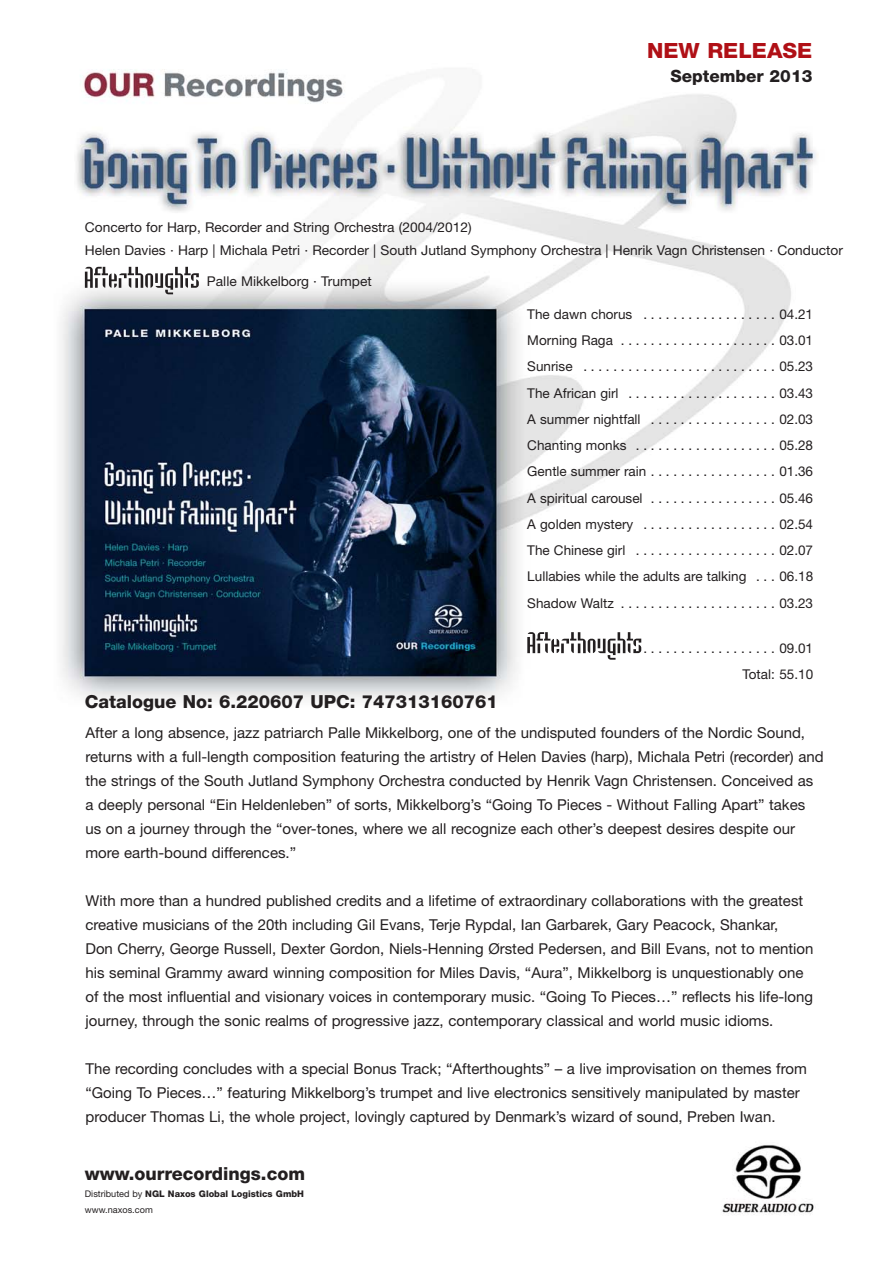
<style>
.page{position:relative;width:893px;height:1263px;background:#fff}
.page>*{position:absolute;margin:0;border:0;box-sizing:border-box;transform-origin:0 0}
.t1{font:800 21px "Helvetica Neue";color:#b01016;scale:1.05 1}
.t2{font:800 18px "Helvetica Neue";color:#231f20}
.t3{font:800 16.95px "Helvetica Neue";color:#231f20}
.t4{font:15px/24px "Helvetica Neue";color:#231f20}
.t5{font:13.5px/26.2px "Helvetica Neue";color:#231f20;text-align:justify}
.t6{font:800 9.15px/16.5px "Helvetica Neue";color:#231f20}
.s1{font-weight:400}
</style>
<div class="page">
<img style="left:61px;top:69px;width:757px;height:1146px">
<svg style="left:527px;top:632px;width:114px;height:28px"></svg>
<svg style="left:85px;top:267px;width:114px;height:27px"></svg>
<p class="t5" style="left:85px;top:216px;width:388px">Concerto for Harp, Recorder and String Orchestra (2004/2012)</p>
<h1 class="t1" style="left:647px;top:43px;width:159px">NEW RELEASE</h1>
<p class="t3" style="left:670px;top:69px;width:143px">September 2013</p>
<p class="t5" style="left:85px;top:238px;width:759px">Helen Davies · Harp | Michala Petri · Recorder | South Jutland Symphony Orchestra | Henrik Vagn Christensen · Conductor</p>
<p class="t5" style="left:207px;top:270px;width:166px">Palle Mikkelborg · Trumpet</p>
<p class="t5" style="left:527px;top:302px;width:287px">The dawn chorus . . . . . . . . . . . . . . . . . . 04.21<br>Morning Raga . . . . . . . . . . . . . . . . . . . . . 03.01<br>Sunrise . . . . . . . . . . . . . . . . . . . . . . . . . . 05.23<br>The African girl . . . . . . . . . . . . . . . . . . . . 03.43<br>A summer nightfall . . . . . . . . . . . . . . . . . 02.03<br>Chanting monks . . . . . . . . . . . . . . . . . . . 05.28<br>Gentle summer rain . . . . . . . . . . . . . . . . . 01.36<br>A spiritual carousel . . . . . . . . . . . . . . . . . 05.46<br>A golden mystery . . . . . . . . . . . . . . . . . . 02.54<br>The Chinese girl . . . . . . . . . . . . . . . . . . . 02.07<br>Lullabies while the adults are talking . . . 06.18<br>Shadow Waltz . . . . . . . . . . . . . . . . . . . . . 03.23</p>
<p class="t5" style="left:636px;top:636px;width:179px;text-align:right">. . . . . . . . . . . . . . . . . . . 09.01<br>Total: 55.10</p>
<p class="t2" style="left:85px;top:695px;width:414px">Catalogue No: 6.220607 UPC: 747313160761</p>
<p class="t4" style="left:85px;top:722px;width:739px">After a long absence, jazz patriarch Palle Mikkelborg, one of the undisputed founders of the Nordic Sound, returns with a full-length composition featuring the artistry of Helen Davies (harp), Michala Petri (recorder) and the strings of the South Jutland Symphony Orchestra conducted by Henrik Vagn Christensen. Conceived as a deeply personal “Ein Heldenleben” of sorts, Mikkelborg’s “Going To Pieces - Without Falling Apart” takes us on a journey through the “over-tones, where we all recognize each other’s deepest desires despite our more earth-bound differences.”</p>
<p class="t4" style="left:85px;top:890px;width:729px">With more than a hundred published credits and a lifetime of extraordinary collaborations with the greatest creative musicians of the 20th including Gil Evans, Terje Rypdal, Ian Garbarek, Gary Peacock, Shankar,<br>Don Cherry, George Russell, Dexter Gordon, Niels-Henning Ørsted Pedersen, and Bill Evans, not to mention his seminal Grammy award winning composition for Miles Davis, “Aura”, Mikkelborg is unquestionably one of the most influential and visionary voices in contemporary music. “Going To Pieces…” reflects his life-long journey, through the sonic realms of progressive jazz, contemporary classical and world music idioms.</p>
<p class="t4" style="left:85px;top:1058px;width:723px">The recording concludes with a special Bonus Track; “Afterthoughts” – a live improvisation on themes from “Going To Pieces…” featuring Mikkelborg’s trumpet and live electronics sensitively manipulated by master producer Thomas Li, the whole project, lovingly captured by Denmark’s wizard of sound, Preben Iwan.</p>
<p class="t2" style="left:85px;top:1167px;width:222px">www.ourrecordings.com</p>
<p class="t6" style="left:85px;top:1186px;width:221px"><span class="s1">Distributed by</span> NGL Naxos Global Logistics GmbH <span class="s1">www.naxos.com</span></p>
</div>
